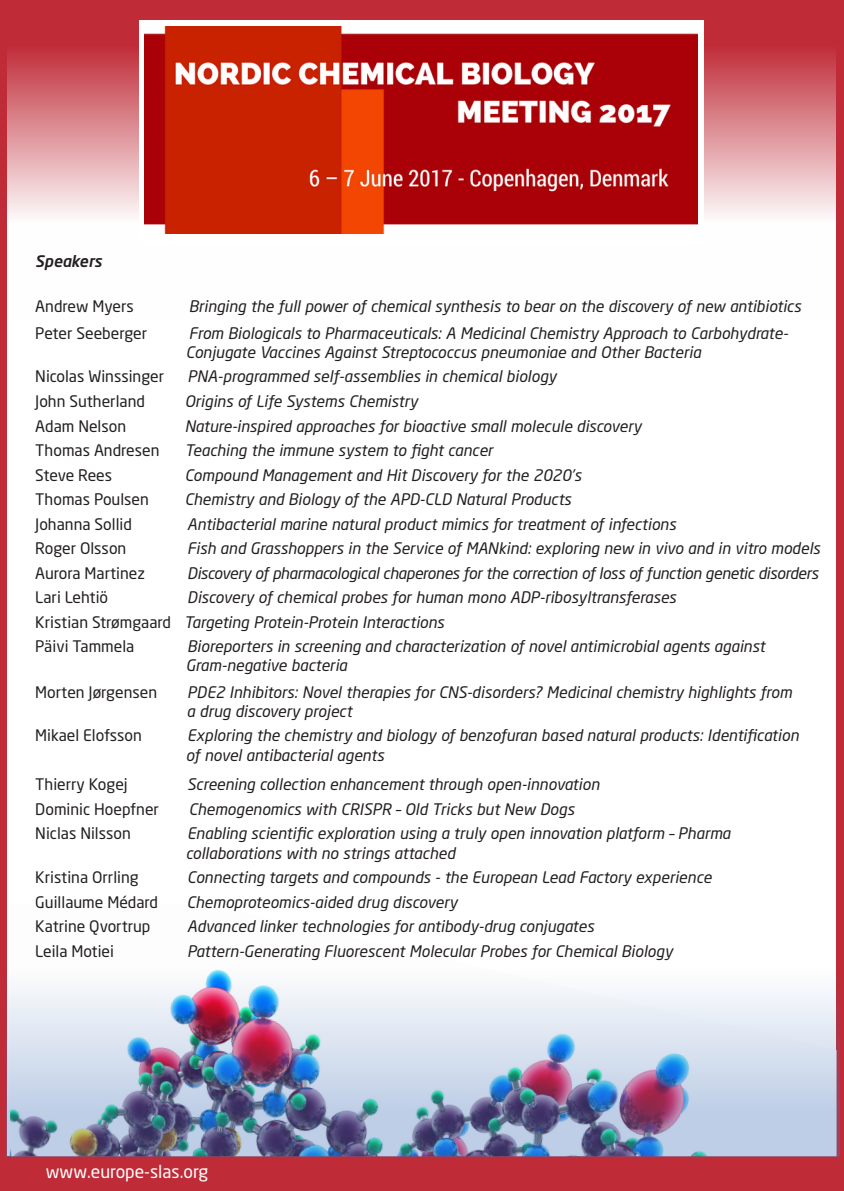
<style>
.page{position:relative;width:844px;height:1191px;background:#fff}
.page>*{position:absolute;margin:0;border:0;box-sizing:border-box;transform-origin:0 0}
.t1{font:17.5px "Neo Sans Std";color:#fff}
.t2{font:italic 15.75px/19.2px "Neo Sans Std";color:#231f20}
.t3{font:15.75px "Neo Sans Std";color:#231f20}
.t4{font:italic 15.75px "Neo Sans Std";letter-spacing:-.02em;color:#231f20}
.t5{font:15.75px "Neo Sans Std";letter-spacing:-.02em;color:#231f20}
.t6{font:italic 500 15.75px "Neo Sans Std";color:#231f20}
.s1{font-style:normal}
</style>
<div class="page">
<div style="left:0;top:0;width:843px;height:1191px;background:#bf2b37"></div>
<div style="left:8px;top:12px;width:827px;height:1144px;background:#fff"></div>
<img style="left:7px;top:890px;width:832px;height:267px">
<svg style="left:7px;top:12px;width:829px;height:308px"></svg>
<div style="left:139px;top:20px;width:564px;height:223px;background:#fff"></div>
<img style="left:145px;top:27px;width:552px;height:207px">
<p class="t6" style="left:35px;top:251px;width:68px">Speakers</p>
<p class="t3" style="left:35px;top:297px;width:100px">Andrew Myers</p>
<p class="t2" style="left:189px;top:297px;width:613px">Bringing the full power of chemical synthesis to bear on the discovery of new antibiotics</p>
<p class="t3" style="left:35px;top:323px;width:113px">Peter Seeberger</p>
<p class="t2" style="left:186px;top:323px;width:603px">From Biologicals to Pharmaceuticals: A Medicinal Chemistry Approach to Carbohydrate-<br>Conjugate Vaccines Against Streptococcus pneumoniae and Other Bacteria</p>
<p class="t3" style="left:35px;top:367px;width:130px">Nicolas Winssinger</p>
<p class="t2" style="left:187px;top:367px;width:370px">PNA-programmed self-assemblies in chemical biology</p>
<p class="t3" style="left:35px;top:391px;width:111px">John Sutherland</p>
<p class="t2" style="left:185px;top:391px;width:235px">Origins of Life Systems Chemistry</p>
<p class="t3" style="left:35px;top:416px;width:92px">Adam Nelson</p>
<p class="t2" style="left:185px;top:416px;width:458px">Nature-inspired approaches for bioactive small molecule discovery</p>
<p class="t3" style="left:35px;top:440px;width:126px">Thomas Andresen</p>
<p class="t2" style="left:185px;top:440px;width:310px">Teaching the immune system to fight cancer</p>
<p class="t5" style="left:35px;top:465px;width:78px">Steve Rees</p>
<p class="t2" style="left:185px;top:465px;width:398px">Compound Management and Hit Discovery for the 2020’s</p>
<p class="t3" style="left:35px;top:489px;width:115px">Thomas Poulsen</p>
<p class="t2" style="left:185px;top:489px;width:388px">Chemistry and Biology of the APD-CLD Natural Products</p>
<p class="t3" style="left:35px;top:514px;width:98px">Johanna Sollid</p>
<p class="t2" style="left:187px;top:514px;width:490px">Antibacterial marine natural product mimics for treatment of infections</p>
<p class="t3" style="left:35px;top:538px;width:92px">Roger Olsson</p>
<p class="t2" style="left:187px;top:538px;width:634px">Fish and Grasshoppers in the Service of MANkind: exploring new in vivo and in vitro models</p>
<p class="t3" style="left:35px;top:563px;width:111px">Aurora Martinez</p>
<p class="t4" style="left:187px;top:563px;width:632px">Discovery of pharmacological chaperones for the correction of loss of function genetic disorders</p>
<p class="t3" style="left:35px;top:587px;width:74px">Lari Lehtiö</p>
<p class="t2" style="left:35px;top:585px;width:642px;line-height:24.5px;text-indent:152px">Discovery of chemical probes for human mono ADP-ribosyltransferases<br><span class="s1">Kristian Strømgaard</span> Targeting Protein-Protein Interactions<br><span class="s1">Päivi Tammela</span></p>
<p class="t2" style="left:186px;top:636px;width:580px">Bioreporters in screening and characterization of novel antimicrobial agents against<br>Gram-negative bacteria</p>
<p class="t3" style="left:35px;top:682px;width:123px">Morten Jørgensen</p>
<p class="t2" style="left:187px;top:682px;width:606px">PDE2 Inhibitors: Novel therapies for CNS-disorders? Medicinal chemistry highlights from a drug discovery project</p>
<p class="t3" style="left:35px;top:726px;width:108px">Mikael Elofsson</p>
<p class="t2" style="left:186px;top:726px;width:614px">Exploring the chemistry and biology of benzofuran based natural products: Identification of novel antibacterial agents</p>
<p class="t3" style="left:35px;top:775px;width:94px">Thierry Kogej</p>
<p class="t2" style="left:187px;top:775px;width:413px">Screening collection enhancement through open-innovation</p>
<p class="t3" style="left:35px;top:799px;width:125px">Dominic Hoepfner</p>
<p class="t2" style="left:189px;top:799px;width:387px">Chemogenomics with CRISPR – Old Tricks but New Dogs</p>
<p class="t3" style="left:35px;top:824px;width:97px">Niclas Nilsson</p>
<p class="t2" style="left:186px;top:824px;width:546px">Enabling scientific exploration using a truly open innovation platform – Pharma collaborations with no strings attached</p>
<p class="t3" style="left:35px;top:867px;width:105px">Kristina Orrling</p>
<p class="t2" style="left:187px;top:867px;width:526px">Connecting targets and compounds - the European Lead Factory experience</p>
<p class="t3" style="left:35px;top:892px;width:124px">Guillaume Médard</p>
<p class="t2" style="left:187px;top:892px;width:272px">Chemoproteomics-aided drug discovery</p>
<p class="t3" style="left:35px;top:917px;width:117px">Katrine Qvortrup</p>
<p class="t2" style="left:187px;top:916px;width:408px">Advanced linker technologies for antibody-drug conjugates</p>
<p class="t3" style="left:35px;top:941px;width:80px">Leila Motiei</p>
<p class="t2" style="left:187px;top:941px;width:487px">Pattern-Generating Fluorescent Molecular Probes for Chemical Biology</p>
<p class="t1" style="left:46px;top:1160px;width:164px">www.europe-slas.org</p>
</div>
